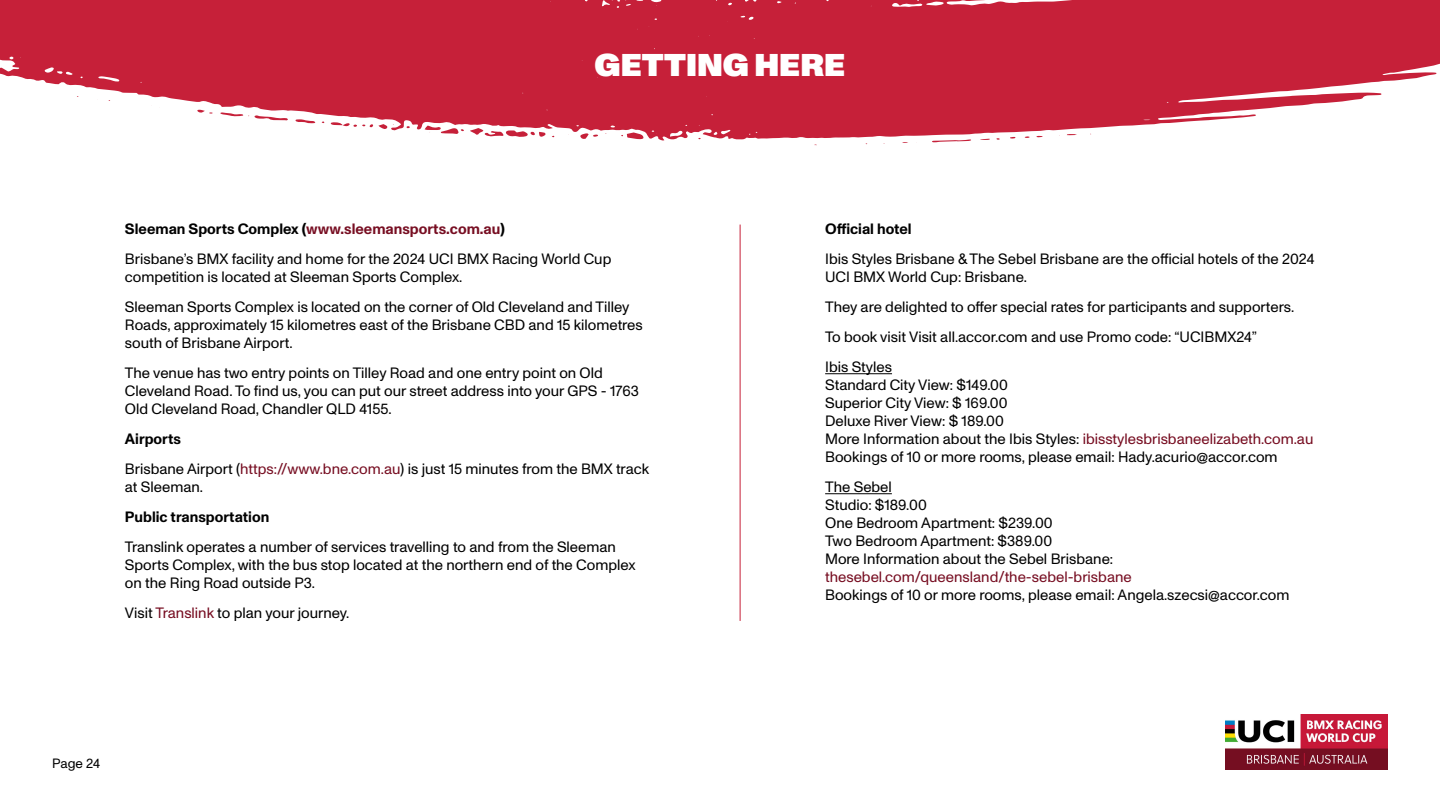
<style>
.page{position:relative;width:1440px;height:810px;background:#fff}
.page>*{position:absolute;margin:0;border:0;box-sizing:border-box;transform-origin:0 0}
.t1{font:900 31.5px "ABC Monument Grotesk Unlicensed Trial";color:#fff}
.t2{font:15px/18px "ABC Monument Grotesk Unlicensed Trial";color:#000}
.t3{font:15px "ABC Monument Grotesk Unlicensed Trial";color:#770e22}
.t4{font:700 15px "ABC Monument Grotesk Unlicensed Trial";color:#000}
.t5{font:13.5px "ABC Monument Grotesk Unlicensed Trial";letter-spacing:-.005em;color:#000}
.s1{font-weight:700}
.s2{font-weight:700;color:#770e22}
.s3{color:#770e22}
</style>
<div class="page">
<img style="left:1225px;top:714px;width:163px;height:55px">
<hr style="left:825px;top:373px;width:67px;height:1px;background:#000">
<hr style="left:825px;top:493px;width:67px;height:1px;background:#000">
<hr style="left:740px;top:225px;width:1px;height:396px;background:#c62039">
<svg style="left:0;top:0;width:1440px;height:141px;fill:#c62039"></svg>
<svg style="left:932px;top:139px;width:39px;height:3px"></svg>
<svg style="left:295px;top:119px;width:20px;height:4px"></svg>
<svg style="left:470px;top:128px;width:76px;height:9px"></svg>
<svg style="left:580px;top:133px;width:18px;height:6px"></svg>
<svg style="left:1010px;top:137px;width:6px;height:2px"></svg>
<svg style="left:197px;top:110px;width:16px;height:4px"></svg>
<svg style="left:621px;top:132px;width:23px;height:7px"></svg>
<svg style="left:220px;top:112px;width:68px;height:8px"></svg>
<svg style="left:331px;top:122px;width:63px;height:7px"></svg>
<svg style="left:425px;top:126px;width:39px;height:8px"></svg>
<h1 class="t1" style="left:595px;top:45px;width:252px">GETTING HERE</h1>
<p class="t2" style="left:125px;top:214px;width:488px;line-height:30px"><span class="s1">Sleeman Sports Complex (</span><span class="s2">www.sleemansports.com.au</span><span class="s1">)<br></span>Brisbane’s BMX facility and home for the 2024 UCI BMX Racing World Cup</p>
<p class="t2" style="left:125px;top:262px;width:506px;line-height:30px">competition is located at Sleeman Sports Complex.<br>Sleeman Sports Complex is located on the corner of Old Cleveland and Tilley</p>
<p class="t2" style="left:125px;top:316px;width:519px">Roads, approximately 15 kilometres east of the Brisbane CBD and 15 kilometres south of Brisbane Airport.</p>
<p class="t2" style="left:125px;top:364px;width:515px">The venue has two entry points on Tilley Road and one entry point on Old<br>Cleveland Road. To find us, you can put our street address into your GPS - 1763<br>Old Cleveland Road, Chandler QLD 4155.</p>
<p class="t2" style="left:125px;top:424px;width:526px;line-height:30px"><span class="s1">Airports<br></span>Brisbane Airport (<span class="s3">https://www.bne.com.au</span>) is just 15 minutes from the BMX track</p>
<p class="t2" style="left:125px;top:478px;width:80px">at Sleeman.</p>
<p class="t4" style="left:125px;top:508px;width:146px">Public transportation</p>
<p class="t2" style="left:125px;top:538px;width:512px">Translink operates a number of services travelling to and from the Sleeman<br>Sports Complex, with the bus stop located at the northern end of the Complex on the Ring Road outside P3.</p>
<p class="t2" style="left:125px;top:604px;width:226px">Visit <span class="s3">Translink</span> to plan your journey.</p>
<p class="t5" style="left:52px;top:756px;width:49px">Page 24</p>
<p class="t4" style="left:825px;top:220px;width:88px">Official hotel</p>
<p class="t2" style="left:825px;top:250px;width:491px">Ibis Styles Brisbane &amp; The Sebel Brisbane are the official hotels of the 2024<br>UCI BMX World Cup: Brisbane.</p>
<p class="t2" style="left:825px;top:292px;width:471px;line-height:30px">They are delighted to offer special rates for participants and supporters.<br>To book visit Visit all.accor.com and use Promo code: “UCIBMX24”<br>Ibis Styles</p>
<p class="t2" style="left:825px;top:376px;width:490px">Standard City View: $149.00<br>Superior City View: $ 169.00<br>Deluxe River View: $ 189.00<br>More Information about the Ibis Styles: <span class="s3">ibisstylesbrisbaneelizabeth.com.au </span>Bookings of 10 or more rooms, please email: Hady.acurio@accor.com</p>
<p class="t2" style="left:825px;top:478px;width:290px">The Sebel<br>Studio: $189.00<br>One Bedroom Apartment: $239.00<br>Two Bedroom Apartment: $389.00<br>More Information about the Sebel Brisbane:</p>
<p class="t3" style="left:825px;top:568px;width:308px">thesebel.com/queensland/the-sebel-brisbane</p>
<p class="t2" style="left:825px;top:586px;width:466px">Bookings of 10 or more rooms, please email: Angela.szecsi@accor.com</p>
</div>
